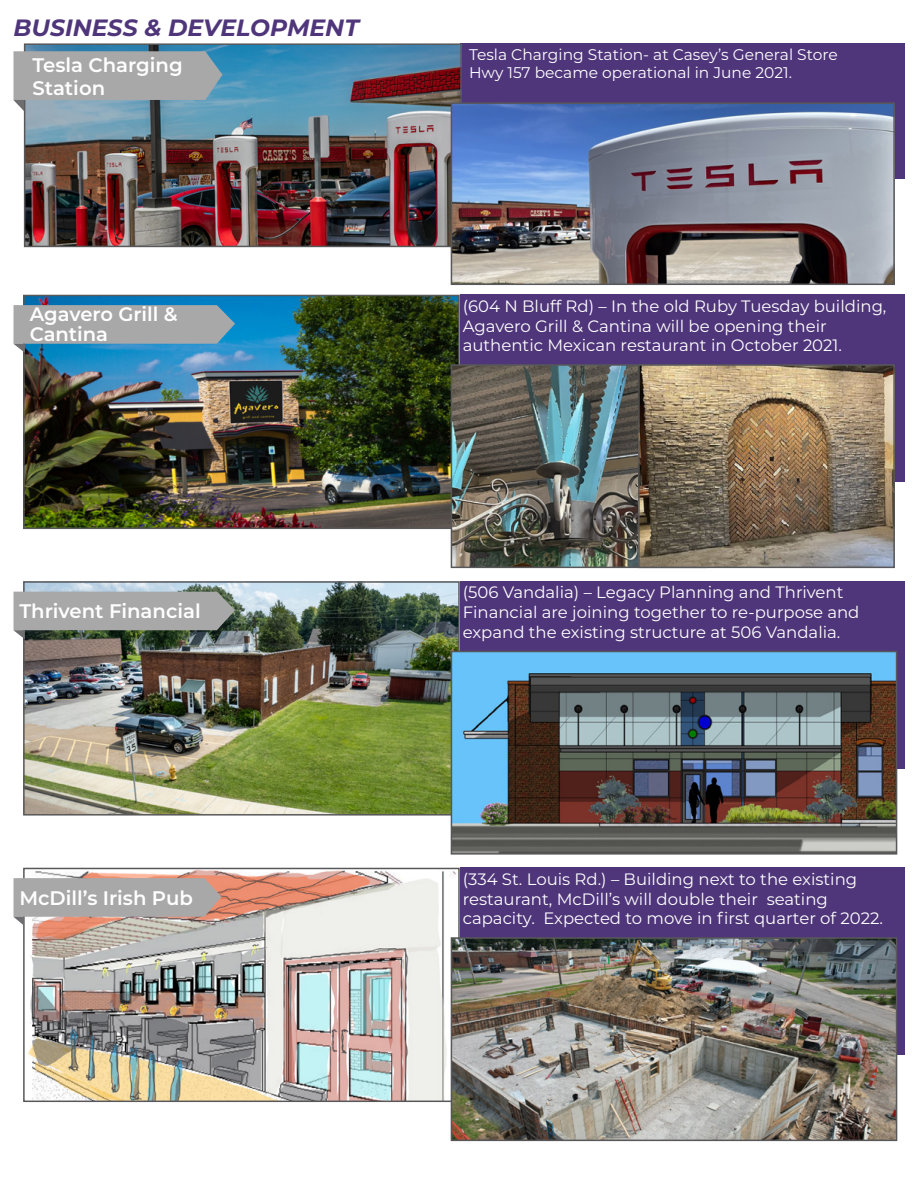
<style>
.page{position:relative;width:918px;height:1188px;background:#fff}
.page>*{position:absolute;margin:0;border:0;box-sizing:border-box;transform-origin:0 0}
.t1{font:italic 700 23.55px "Montserrat";color:#4f357a}
.t2{font:600 19.65px/23.5px "Montserrat";color:#fff}
.t3{font:600 19.5px/19.5px "Montserrat";color:#fff}
.t4{font:16.5px/19.8px "Montserrat";color:#fff}
.t5{font:15.45px/18.6px "Montserrat";color:#fff}
</style>
<div class="page">
<div style="left:460px;top:43px;width:444px;height:136px;background:#4f357a"></div>
<img style="left:27px;top:46px;width:432px;height:198px">
<div style="left:24px;top:43px;width:438px;height:204px;border:2px solid #58585a"></div>
<svg style="left:14px;top:51px;width:208px;height:60px;background:#9ca5ab"></svg>
<img style="left:454px;top:105px;width:438px;height:177px">
<div style="left:451px;top:102px;width:444px;height:183px;border:2px solid #58585a"></div>
<img style="left:26px;top:298px;width:431px;height:228px">
<div style="left:23px;top:295px;width:437px;height:234px;border:2px solid #58585a"></div>
<img style="left:26px;top:584px;width:431px;height:229px">
<div style="left:23px;top:581px;width:437px;height:235px;border:2px solid #58585a"></div>
<img style="left:27px;top:871px;width:429px;height:228px">
<div style="left:23px;top:868px;width:437px;height:234px;border:2px solid #58585a"></div>
<div style="left:460px;top:295px;width:444px;height:187px;background:#4f357a"></div>
<div style="left:460px;top:581px;width:444px;height:188px;background:#4f357a"></div>
<div style="left:460px;top:868px;width:444px;height:187px;background:#4f357a"></div>
<svg style="left:14px;top:305px;width:221px;height:48px;background:#88a1af"></svg>
<svg style="left:14px;top:592px;width:221px;height:47px;background:#909491"></svg>
<svg style="left:14px;top:878px;width:208px;height:48px;background:#b1a7a4"></svg>
<img style="left:454px;top:367px;width:184px;height:198px">
<div style="left:451px;top:364px;width:256px;height:204px;border:2px solid #58585a"></div>
<img style="left:641px;top:367px;width:251px;height:198px">
<div style="left:638px;top:364px;width:257px;height:204px;border:2px solid #58585a"></div>
<img style="left:454px;top:654px;width:440px;height:198px">
<div style="left:451px;top:651px;width:446px;height:204px;border:2px solid #58585a"></div>
<img style="left:454px;top:940px;width:440px;height:198px">
<div style="left:451px;top:937px;width:446px;height:204px;border:2px solid #58585a"></div>
<h1 class="t1" style="left:14px;top:11px;width:347px">BUSINESS &amp; DEVELOPMENT</h1>
<p class="t2" style="left:32px;top:52px;width:152px">Tesla Charging<br>Station</p>
<p class="t5" style="left:469px;top:44px;width:370px">Tesla Charging Station- at Casey’s General Store<br>Hwy 157 became operational in June 2021.</p>
<p class="t3" style="left:30px;top:304px;width:149px">Agavero Grill &amp;<br>Cantina</p>
<p class="t2" style="left:19px;top:599px;width:183px">Thrivent Financial</p>
<p class="t2" style="left:19px;top:885px;width:175px">McDill’s Irish Pub</p>
<p class="t4" style="left:463px;top:295px;width:425px">(604 N Bluff Rd) – In the old Ruby Tuesday building,<br>Agavero Grill &amp; Cantina will be opening their authentic Mexican restaurant in October 2021.</p>
<p class="t4" style="left:463px;top:582px;width:398px">(506 Vandalia) – Legacy Planning and Thrivent<br>Financial are joining together to re-purpose and expand the existing structure at 506 Vandalia.</p>
<p class="t4" style="left:463px;top:868px;width:422px">(334 St. Louis Rd.) – Building next to the existing restaurant, McDill’s will double their seating capacity. Expected to move in first quarter of 2022.</p>
</div>
